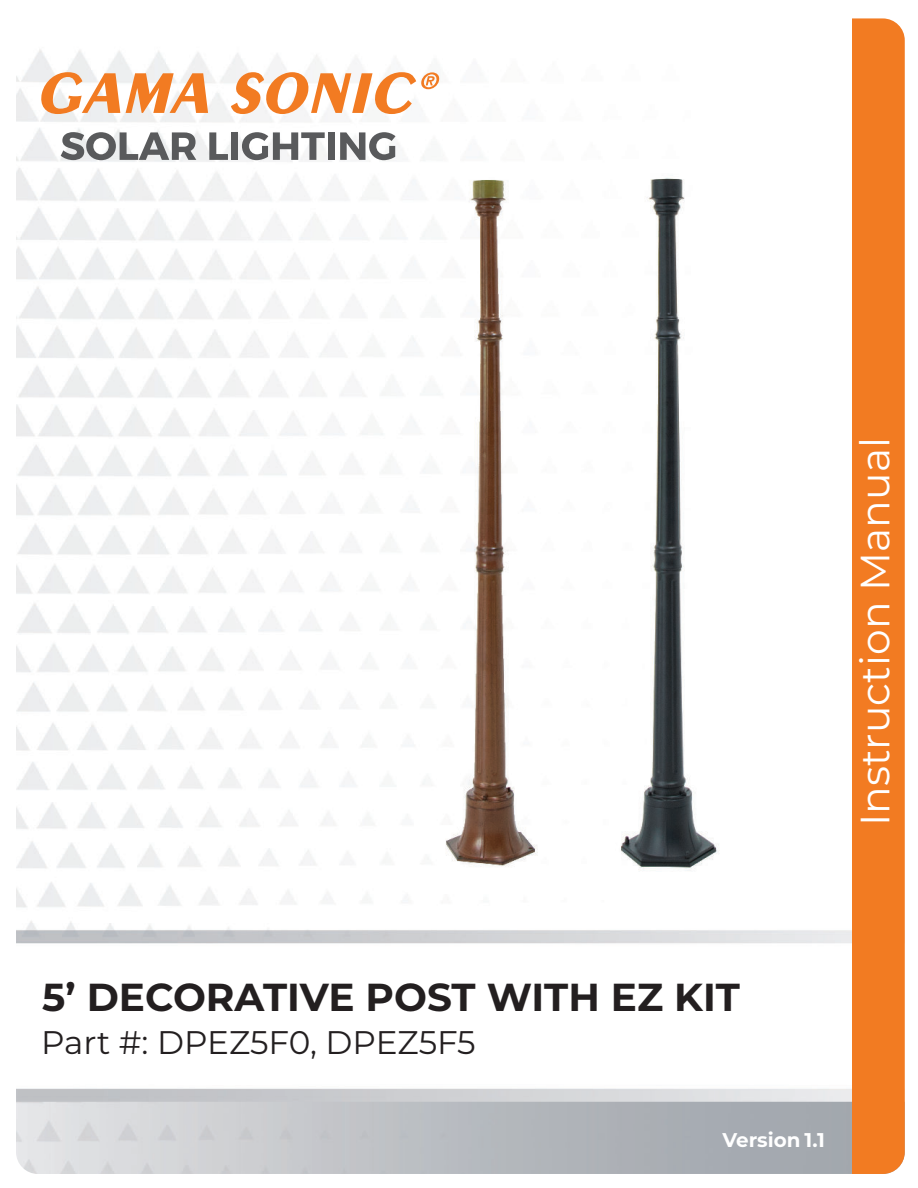
<style>
.page{position:relative;width:918px;height:1188px;background:#fff}
.page>*{position:absolute;margin:0;border:0;box-sizing:border-box;transform-origin:0 0}
.t1{font:40.95px "Montserrat";color:#fff}
.t2{font:700 39px "Montserrat";color:#231f20}
.t3{font:32.7px "Montserrat";color:#231f20}
.t4{font:700 19.8px "Montserrat";color:#fff}
</style>
<div class="page">
<div style="left:852px;top:18px;width:53px;height:1156px;background:#f27b22"></div>
<svg style="left:61px;top:132px;width:135px;height:28px"></svg>
<svg style="left:209px;top:132px;width:19px;height:28px"></svg>
<div style="left:231px;top:132px;width:7px;height:28px;background:#595a5c"></div>
<svg style="left:242px;top:132px;width:83px;height:28px"></svg>
<div style="left:328px;top:132px;width:7px;height:28px;background:#595a5c"></div>
<svg style="left:39px;top:72px;width:401px;height:42px"></svg>
<img style="left:641px;top:173px;width:79px;height:699px">
<img style="left:330px;top:77px;width:311px;height:795px">
<p class="t1" style="left:859px;top:826px;width:391px;rotate:-90deg">Instruction Manual</p>
<p class="t2" style="left:42px;top:978px;width:699px">5’ DECORATIVE POST WITH EZ KIT</p>
<p class="t3" style="left:41px;top:1030px;width:436px">Part #: DPEZ5F0, DPEZ5F5</p>
<p class="t4" style="left:723px;top:1130px;width:104px">Version 1.1</p>
</div>
